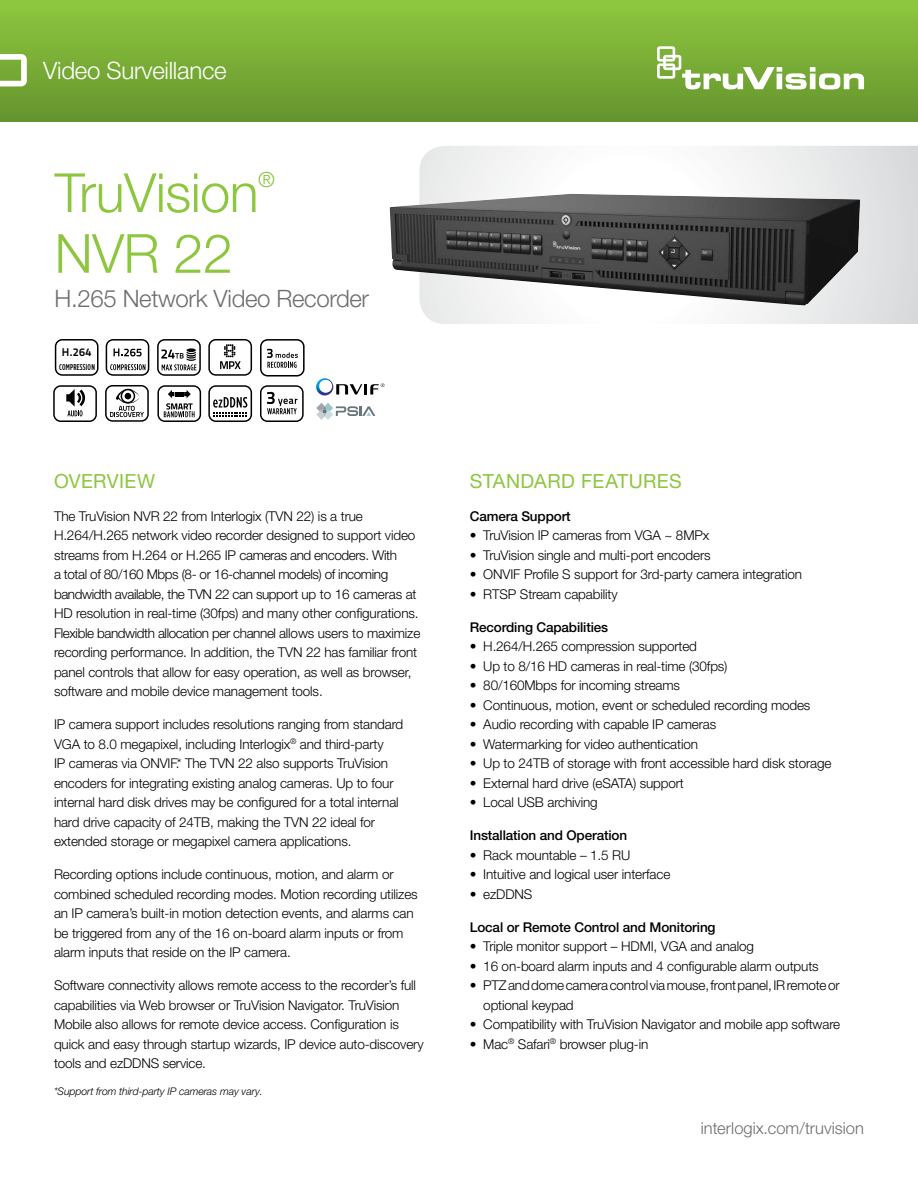
<style>
.page{position:relative;width:918px;height:1188px;background:#fff}
.page>*{position:absolute;margin:0;border:0;box-sizing:border-box;transform-origin:0 0}
.t1{font:300 54px "Helvetica Neue LT Pro";letter-spacing:-.01em;color:#8dc63f}
.t2{font:300 24px "Helvetica Neue LT Pro";letter-spacing:-.015em;color:#6d6e71}
.t3{font:300 24px "Helvetica Neue LT Pro";letter-spacing:-.01em;color:#fff}
.t4{font:300 21px "Helvetica Neue LT Pro";color:#8dc63f}
.t5{font:19.5px "Helvetica Neue LT Pro";letter-spacing:.02em;color:#8dc63f}
.t6{font:300 16.5px "Helvetica Neue LT Std";letter-spacing:.005em;color:#6d6e71}
.t7{font:300 13.5px/19.5px "Helvetica Neue LT Pro";letter-spacing:-.01em;color:#000}
.t8{font:500 13.5px "Helvetica Neue LT Pro";letter-spacing:-.01em;color:#000}
.t9{font:700 11.25px "Titillium Text 22 L";color:#000}
.t10{font:italic 300 10.5px "Helvetica Neue LT Pro";letter-spacing:-.01em;color:#000}
.t11{font:500 8.4px "Gotham Condensed";letter-spacing:.025em;color:#000}
</style>
<div class="page">
<svg style="left:157px;top:339px;width:44px;height:37px"></svg>
<div style="left:0;top:0;width:918px;height:122px;background:linear-gradient(to bottom,#8fc840,#65942d)"></div>
<svg style="left:657px;top:46px;width:207px;height:43px"></svg>
<svg style="left:0;top:54px;width:27px;height:32px"></svg>
<svg style="left:419px;top:146px;width:499px;height:178px"></svg>
<svg style="left:55px;top:339px;width:44px;height:37px"></svg>
<svg style="left:208px;top:385px;width:44px;height:37px"></svg>
<svg style="left:106px;top:339px;width:43px;height:37px"></svg>
<svg style="left:105px;top:385px;width:44px;height:37px"></svg>
<svg style="left:157px;top:385px;width:44px;height:37px"></svg>
<svg style="left:53px;top:385px;width:44px;height:37px"></svg>
<svg style="left:260px;top:339px;width:45px;height:38px"></svg>
<svg style="left:208px;top:339px;width:44px;height:37px"></svg>
<svg style="left:316px;top:403px;width:59px;height:17px"></svg>
<img style="left:390px;top:194px;width:470px;height:111px">
<svg style="left:260px;top:385px;width:44px;height:37px"></svg>
<svg style="left:316px;top:378px;width:69px;height:18px"></svg>
<h2 class="t3" style="left:43px;top:56px;width:185px">Video Surveillance</h2>
<h1 class="t1" style="left:55px;top:160px;width:206px">TruVision</h1>
<h3 class="t4" style="left:258px;top:166px;width:18px">®</h3>
<h1 class="t1" style="left:55px;top:221px;width:180px">NVR 22</h1>
<h2 class="t2" style="left:55px;top:283px;width:316px">H.265 Network Video Recorder</h2>
<p class="t9" style="left:62px;top:344px;width:31px">H.264</p>
<p class="t11" style="left:59px;top:362px;width:37px">COMPRESSION</p>
<h3 class="t5" style="left:54px;top:469px;width:103px">OVERVIEW</h3>
<p class="t7" style="left:54px;top:506px;width:368px">The TruVision NVR 22 from Interlogix (TVN 22) is a true H.264/H.265 network video recorder designed to support video streams from H.264 or H.265 IP cameras and encoders. With<br>a total of 80/160 Mbps (8- or 16-channel models) of incoming bandwidth available, the TVN 22 can support up to 16 cameras at HD resolution in real-time (30fps) and many other configurations.<br>Flexible bandwidth allocation per channel allows users to maximize recording performance. In addition, the TVN 22 has familiar front panel controls that allow for easy operation, as well as browser, software and mobile device management tools.</p>
<p class="t7" style="left:54px;top:714px;width:351px">IP camera support includes resolutions ranging from standard VGA to 8.0 megapixel, including Interlogix<sup>®</sup> and third-party<br>IP cameras via ONVIF.* The TVN 22 also supports TruVision encoders for integrating existing analog cameras. Up to four internal hard disk drives may be configured for a total internal hard drive capacity of 24TB, making the TVN 22 ideal for extended storage or megapixel camera applications.</p>
<p class="t7" style="left:54px;top:864px;width:365px">Recording options include continuous, motion, and alarm or combined scheduled recording modes. Motion recording utilizes an IP camera’s built-in motion detection events, and alarms can be triggered from any of the 16 on-board alarm inputs or from alarm inputs that reside on the IP camera.</p>
<p class="t7" style="left:54px;top:975px;width:371px">Software connectivity allows remote access to the recorder’s full capabilities via Web browser or TruVision Navigator. TruVision Mobile also allows for remote device access. Configuration is quick and easy through startup wizards, IP device auto-discovery tools and ezDDNS service.</p>
<p class="t10" style="left:54px;top:1085px;width:210px">*Support from third-party IP cameras may vary.</p>
<h3 class="t5" style="left:470px;top:469px;width:213px">STANDARD FEATURES</h3>
<p class="t8" style="left:470px;top:508px;width:103px">Camera Support</p>
<p class="t7" style="left:470px;top:525px;width:241px">• TruVision IP cameras from VGA ~ 8MPx</p>
<p class="t7" style="left:470px;top:545px;width:242px">• TruVision single and multi-port encoders</p>
<p class="t7" style="left:470px;top:564px;width:334px">• ONVIF Profile S support for 3rd-party camera integration</p>
<p class="t7" style="left:470px;top:584px;width:149px">• RTSP Stream capability</p>
<p class="t8" style="left:470px;top:619px;width:140px">Recording Capabilities</p>
<p class="t7" style="left:470px;top:636px;width:229px">• H.264/H.265 compression supported</p>
<p class="t7" style="left:470px;top:656px;width:259px">• Up to 8/16 HD cameras in real-time (30fps)</p>
<p class="t7" style="left:470px;top:675px;width:212px">• 80/160Mbps for incoming streams</p>
<p class="t7" style="left:470px;top:695px;width:342px">• Continuous, motion, event or scheduled recording modes</p>
<p class="t7" style="left:470px;top:714px;width:248px">• Audio recording with capable IP cameras</p>
<p class="t7" style="left:470px;top:734px;width:230px">• Watermarking for video authentication</p>
<p class="t7" style="left:470px;top:753px;width:363px">• Up to 24TB of storage with front accessible hard disk storage</p>
<p class="t7" style="left:470px;top:773px;width:216px">• External hard drive (eSATA) support</p>
<p class="t7" style="left:470px;top:792px;width:129px">• Local USB archiving</p>
<p class="t8" style="left:470px;top:827px;width:159px">Installation and Operation</p>
<p class="t7" style="left:470px;top:845px;width:162px">• Rack mountable – 1.5 RU</p>
<p class="t7" style="left:470px;top:864px;width:202px">• Intuitive and logical user interface</p>
<p class="t7" style="left:470px;top:884px;width:64px">• ezDDNS</p>
<p class="t8" style="left:470px;top:919px;width:247px">Local or Remote Control and Monitoring</p>
<p class="t7" style="left:470px;top:936px;width:286px">• Triple monitor support – HDMI, VGA and analog</p>
<p class="t7" style="left:470px;top:956px;width:350px">• 16 on-board alarm inputs and 4 configurable alarm outputs</p>
<p class="t7" style="left:483px;top:975px;width:358px;text-indent:-14px">• PTZ and dome camera control via mouse, front panel, IR remote or optional keypad</p>
<p class="t7" style="left:470px;top:1014px;width:372px">• Compatibility with TruVision Navigator and mobile app software</p>
<p class="t7" style="left:470px;top:1034px;width:180px">• Mac<sup>®</sup> Safari<sup>®</sup> browser plug-in</p>
<p class="t6" style="left:701px;top:1118px;width:165px">interlogix.com/truvision</p>
</div>
